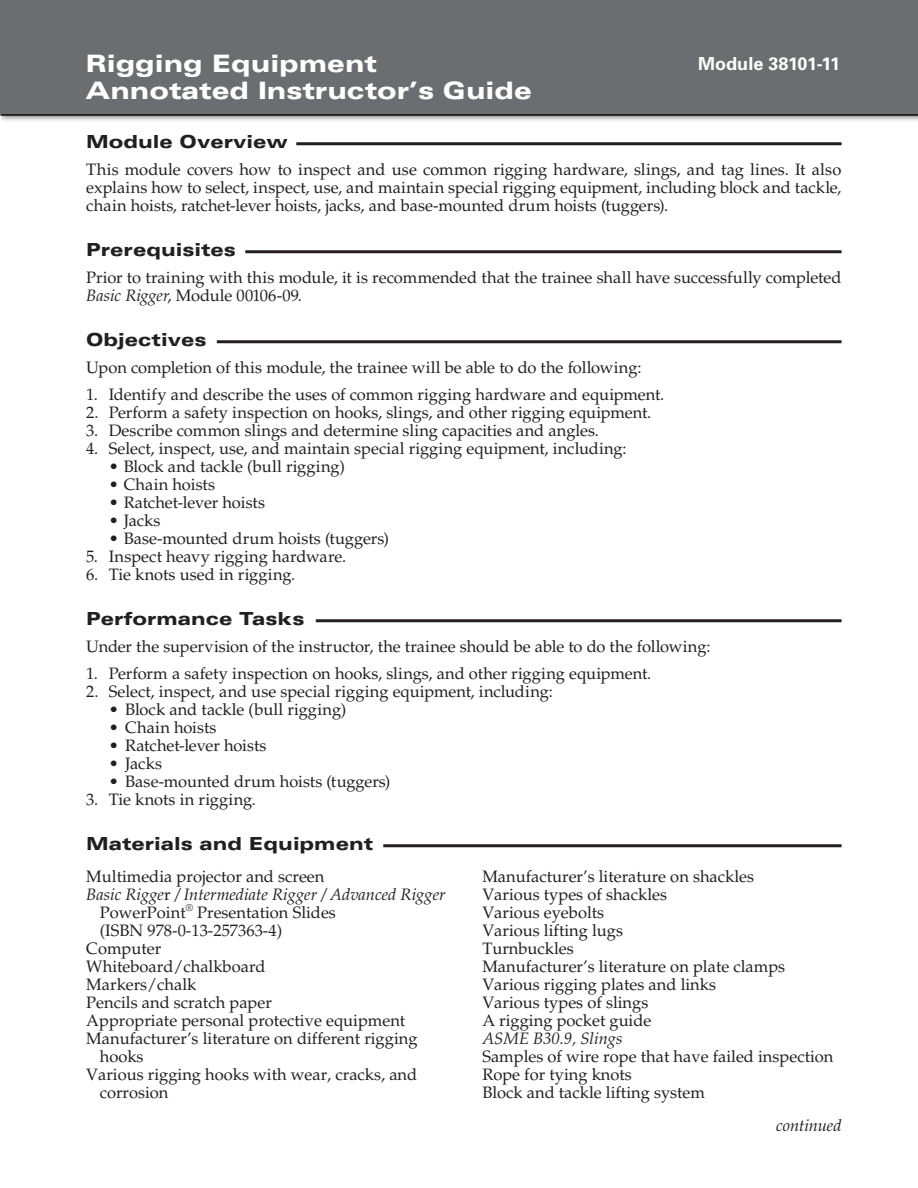
<style>
.page{position:relative;width:918px;height:1188px;background:#fff}
.page>*{position:absolute;margin:0;border:0;box-sizing:border-box;transform-origin:0 0}
.t1{font:900 expanded 24px/27px "Univers";color:#fff}
.t2{font:900 expanded 18px "Univers";color:#231f20}
.t3{font:700 18px "Univers";letter-spacing:.005em;color:#fff}
.t4{font:16.5px/18px "Palatino LT Std";color:#231f20}
.t5{font:italic 16.5px "Palatino LT Std";color:#231f20}
.s1{font-style:italic}
.s2{font-style:normal}
</style>
<div class="page">
<hr style="left:0;top:113px;width:918px;height:3px;background:#231f20">
<div style="left:0;top:0;width:918px;height:113px;background:#6c6d70"></div>
<hr style="left:296px;top:142px;width:546px;height:3px;background:#231f20">
<hr style="left:245px;top:250px;width:597px;height:3px;background:#231f20">
<hr style="left:217px;top:340px;width:625px;height:3px;background:#231f20">
<hr style="left:316px;top:619px;width:526px;height:3px;background:#231f20">
<hr style="left:383px;top:844px;width:459px;height:3px;background:#231f20">
<h1 class="t1" style="left:86px;top:50px;width:448px">Rigging Equipment<br>Annotated Instructor’s Guide</h1>
<p class="t2" style="left:86px;top:131px;width:203px">Module Overview</p>
<p class="t4" style="left:86px;top:161px;width:757px;text-align:justify">This module covers how to inspect and use common rigging hardware, slings, and tag lines. It also explains how to select, inspect, use, and maintain special rigging equipment, including block and tackle, chain hoists, ratchet-lever hoists, jacks, and base-mounted drum hoists (tuggers).</p>
<p class="t2" style="left:86px;top:239px;width:151px">Prerequisites</p>
<p class="t4" style="left:86px;top:269px;width:757px">Prior to training with this module, it is recommended that the trainee shall have successfully completed<br><span class="s1">Basic Rigger</span>, Module 00106-09.</p>
<p class="t2" style="left:86px;top:329px;width:122px">Objectives</p>
<p class="t4" style="left:86px;top:359px;width:557px">Upon completion of this module, the trainee will be able to do the following:</p>
<p class="t4" style="left:86px;top:386px;width:580px">1. Identify and describe the uses of common rigging hardware and equipment.</p>
<p class="t4" style="left:86px;top:404px;width:567px">2. Perform a safety inspection on hooks, slings, and other rigging equipment.</p>
<p class="t4" style="left:86px;top:422px;width:514px">3. Describe common slings and determine sling capacities and angles.</p>
<p class="t4" style="left:86px;top:440px;width:542px">4. Select, inspect, use, and maintain special rigging equipment, including:</p>
<p class="t4" style="left:109px;top:458px;width:238px">• Block and tackle (bull rigging)</p>
<p class="t4" style="left:109px;top:476px;width:108px">• Chain hoists</p>
<p class="t4" style="left:109px;top:494px;width:158px">• Ratchet-lever hoists</p>
<p class="t4" style="left:109px;top:512px;width:53px">• Jacks</p>
<p class="t4" style="left:109px;top:530px;width:282px">• Base-mounted drum hoists (tuggers)</p>
<p class="t4" style="left:86px;top:548px;width:261px">5. Inspect heavy rigging hardware.</p>
<p class="t4" style="left:86px;top:566px;width:210px">6. Tie knots used in rigging.</p>
<p class="t2" style="left:86px;top:608px;width:220px">Performance Tasks</p>
<p class="t4" style="left:86px;top:638px;width:626px">Under the supervision of the instructor, the trainee should be able to do the following:</p>
<p class="t4" style="left:86px;top:665px;width:567px">1. Perform a safety inspection on hooks, slings, and other rigging equipment.</p>
<p class="t4" style="left:86px;top:683px;width:468px">2. Select, inspect, and use special rigging equipment, including:</p>
<p class="t4" style="left:109px;top:701px;width:239px">• Block and tackle (bull rigging)</p>
<p class="t4" style="left:109px;top:719px;width:109px">• Chain hoists</p>
<p class="t4" style="left:109px;top:737px;width:159px">• Ratchet-lever hoists</p>
<p class="t4" style="left:109px;top:755px;width:55px">• Jacks</p>
<p class="t4" style="left:109px;top:773px;width:283px">• Base-mounted drum hoists (tuggers)</p>
<p class="t4" style="left:86px;top:791px;width:171px">3. Tie knots in rigging.</p>
<p class="t2" style="left:86px;top:833px;width:288px">Materials and Equipment</p>
<p class="t3" style="left:698px;top:53px;width:144px">Module 38101-11</p>
<p class="t4" style="left:86px;top:868px;width:240px">Multimedia projector and screen</p>
<p class="t5" style="left:86px;top:885px;width:361px">Basic Rigge<span class="s2">r</span> / Intermediate Rigger / Advanced Rigger</p>
<p class="t4" style="left:100px;top:904px;width:238px">PowerPoint<sup>®</sup> Presentation Slides</p>
<p class="t4" style="left:100px;top:922px;width:184px">(ISBN 978-0-13-257363-4)</p>
<p class="t4" style="left:86px;top:940px;width:76px">Computer</p>
<p class="t4" style="left:86px;top:958px;width:181px">Whiteboard/chalkboard</p>
<p class="t4" style="left:86px;top:976px;width:112px">Markers/chalk</p>
<p class="t4" style="left:86px;top:994px;width:187px">Pencils and scratch paper</p>
<p class="t4" style="left:86px;top:1012px;width:321px">Appropriate personal protective equipment</p>
<p class="t4" style="left:86px;top:1030px;width:333px">Manufacturer’s literature on different rigging</p>
<p class="t4" style="left:100px;top:1048px;width:45px">hooks</p>
<p class="t4" style="left:86px;top:1066px;width:332px">Various rigging hooks with wear, cracks, and</p>
<p class="t4" style="left:100px;top:1084px;width:70px">corrosion</p>
<p class="t4" style="left:482px;top:868px;width:304px">Manufacturer’s literature on shackles<br>Various types of shackles<br>Various eyebolts<br>Various lifting lugs<br>Turnbuckles<br>Manufacturer’s literature on plate clamps<br>Various rigging plates and links<br>Various types of slings<br>A rigging pocket guide</p>
<p class="t5" style="left:482px;top:1029px;width:142px">ASME B30.9, Slings</p>
<p class="t4" style="left:482px;top:1048px;width:353px">Samples of wire rope that have failed inspection<br>Rope for tying knots<br>Block and tackle lifting system</p>
<p class="t5" style="left:776px;top:1116px;width:67px">continued</p>
</div>
